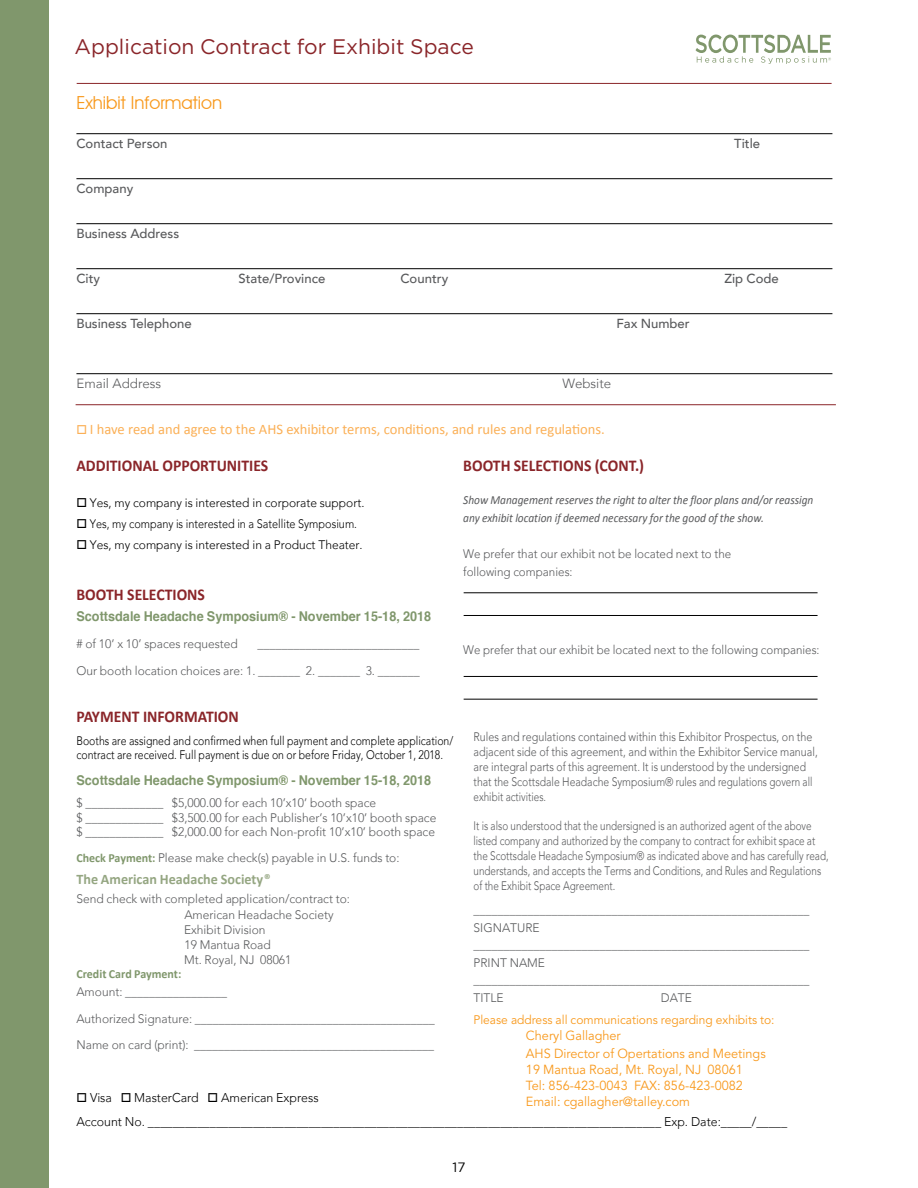
<style>
.page{position:relative;width:918px;height:1188px;background:#fff}
.page>*{position:absolute;margin:0;border:0;box-sizing:border-box;transform-origin:0 0}
.t1{font:21px "Gotham";color:#8a2529}
.t2{font:18px "Avant Garde IT Cby BT";color:#f8991d}
.t3{font:700 16.5px "Calibri";color:#8a2529;scale:.95 1}
.t4{font:14.55px "Calibri";color:#fbb057}
.t5{font:700 14.55px "Calibri";color:#95a682}
.t6{font:700 13.5px "Helvetica";color:#80976c;scale:.94 1}
.t7{font:13.5px "Gotham";color:#000}
.t8{font:300 13.35px "Avenir";color:#58595b}
.t9{font:13.05px/16px "Avenir";color:#f8991d}
.t10{font:500 13.05px "Avenir";color:#58595b}
.t11{font:300 12.75px/24px "Avenir";color:#000}
.t12{font:300 12.3px/17.4px "Avenir";color:#58595b}
.t13{font:300 12.3px/14.9px "Avenir";color:#58595b;scale:.8 1}
.t14{font:300 12.3px/14.9px "Avenir";color:#58595b;scale:.87 1}
.t15{font:300 12.3px/14.9px "Avenir";color:#000;scale:.85 1}
.t16{font:italic 12.3px/18px "Calibri";color:#58595b;scale:.92 1}
.t17{font:300 12.3px "Avenir";color:#000}
.t18{font:300 12.3px/18px "Avenir";color:#58595b;scale:.94 1}
.t19{font:300 12.3px "Avenir";color:#58595b;scale:.93 1}
.t20{font:12.3px "Avenir";color:#f8991d}
.t21{font:300 12.3px "Avenir";color:#000;scale:.88 1}
.t22{font:700 12.3px "Calibri";color:#80976c}
.s1{font-family:"Calibri";font-weight:700;color:#80976c}
.s2{font-size:13.05px}
</style>
<div class="page">
<div style="left:0;top:0;width:49px;height:1188px;background:#80976c"></div>
<svg style="left:696px;top:35px;width:135px;height:29px"></svg>
<hr style="left:77px;top:83px;width:755px;height:1px;background:#8a2529">
<hr style="left:464px;top:592px;width:354px;height:1px;background:#000">
<hr style="left:464px;top:615px;width:354px;height:1px;background:#000">
<hr style="left:464px;top:676px;width:354px;height:1px;background:#000">
<hr style="left:464px;top:699px;width:354px;height:1px;background:#000">
<hr style="left:76px;top:133px;width:756px;height:1px;background:#000">
<hr style="left:76px;top:178px;width:756px;height:1px;background:#000">
<hr style="left:76px;top:223px;width:756px;height:1px;background:#000">
<hr style="left:76px;top:268px;width:756px;height:1px;background:#000">
<hr style="left:76px;top:313px;width:756px;height:1px;background:#000">
<hr style="left:76px;top:373px;width:756px;height:1px;background:#000">
<hr style="left:76px;top:404px;width:760px;height:1px;background:#8a2529">
<h1 class="t1" style="left:75px;top:35px;width:401px">Application Contract for Exhibit Space</h1>
<h2 class="t2" style="left:76px;top:91px;width:147px">Exhibit Information</h2>
<p class="t10" style="left:76px;top:132px;width:93px">Contact Person</p>
<p class="t10" style="left:734px;top:132px;width:27px">Title</p>
<p class="t10" style="left:76px;top:177px;width:58px">Company</p>
<p class="t10" style="left:76px;top:222px;width:104px">Business Address</p>
<p class="t10" style="left:76px;top:267px;width:25px">City</p>
<p class="t10" style="left:238px;top:267px;width:88px">State/Province</p>
<p class="t10" style="left:400px;top:267px;width:49px">Country</p>
<p class="t10" style="left:724px;top:267px;width:56px">Zip Code</p>
<p class="t10" style="left:76px;top:312px;width:117px">Business Telephone</p>
<p class="t10" style="left:616px;top:312px;width:75px">Fax Number</p>
<p class="t8" style="left:76px;top:375px;width:86px">Email Address</p>
<p class="t8" style="left:562px;top:375px;width:50px">Website</p>
<p class="t4" style="left:76px;top:420px;width:530px">□ I have read and agree to the AHS exhibitor terms, conditions, and rules and regulations.</p>
<h3 class="t3" style="left:76px;top:455px;width:203px">ADDITIONAL OPPORTUNITIES</h3>
<p class="t17" style="left:76px;top:496px;width:290px">□ Yes, my company is interested in corporate support.</p>
<p class="t21" style="left:76px;top:517px;width:320px">□ Yes, my company is interested in a Satellite Symposium.</p>
<p class="t17" style="left:76px;top:538px;width:288px">□ Yes, my company is interested in a Product Theater.</p>
<h3 class="t3" style="left:76px;top:584px;width:137px">BOOTH SELECTIONS</h3>
<p class="t6" style="left:76px;top:605px;width:379px">Scottsdale Headache Symposium® - November 15-18, 2018</p>
<p class="t12" style="left:76px;top:635px;width:163px"># of 10’ x 10’ spaces requested</p>
<p class="t12" style="left:76px;top:630px;width:345px;line-height:27px;text-align:right">___________________________<br>Our booth location choices are: 1. _______ 2. _______ 3. _______</p>
<h3 class="t3" style="left:463px;top:455px;width:192px">BOOTH SELECTIONS (CONT.)</h3>
<p class="t16" style="left:463px;top:491px;width:382px">Show Management reserves the right to alter the floor plans and/or reassign any exhibit location if deemed necessary for the good of the show.</p>
<p class="t18" style="left:463px;top:545px;width:287px">We prefer that our exhibit not be located next to the following companies:</p>
<p class="t19" style="left:463px;top:643px;width:385px">We prefer that our exhibit be located next to the following companies:</p>
<h3 class="t3" style="left:76px;top:706px;width:173px">PAYMENT INFORMATION</h3>
<p class="t15" style="left:76px;top:733px;width:445px">Booths are assigned and confirmed when full payment and complete application/ contract are received. Full payment is due on or before Friday, October 1, 2018.</p>
<p class="t6" style="left:76px;top:769px;width:379px">Scottsdale Headache Symposium® - November 15-18, 2018</p>
<p class="t12" style="left:76px;top:795px;width:361px;line-height:14.9px">$ _____________ $5,000.00 for each 10’x10’ booth space<br>$ _____________ $3,500.00 for each Publisher’s 10’x10’ booth space $ _____________ $2,000.00 for each Non-profit 10’x10’ booth space</p>
<p class="t12" style="left:76px;top:849px;width:325px"><span class="s1">Check Payment:</span> Please make check(s) payable in U.S. funds to:</p>
<p class="t5" style="left:76px;top:870px;width:196px">The American Headache Society<span class="s2">®</span></p>
<p class="t12" style="left:184px;top:891px;width:167px;line-height:16px;text-indent:-108px">Send check with completed application/contract to:<br>American Headache Society</p>
<p class="t12" style="left:184px;top:922px;width:109px;line-height:14.9px">Exhibit Division<br>19 Mantua Road<br>Mt. Royal, NJ 08061</p>
<p class="t22" style="left:76px;top:966px;width:106px">Credit Card Payment:</p>
<p class="t12" style="left:76px;top:979px;width:360px;line-height:26.2px">Amount: _________________<br>Authorized Signature: ________________________________________<br>Name on card (print): ________________________________________</p>
<p class="t14" style="left:474px;top:729px;width:397px">Rules and regulations contained within this Exhibitor Prospectus, on the adjacent side of this agreement, and within the Exhibitor Service manual, are integral parts of this agreement. It is understood by the undersigned that the Scottsdale Headache Symposium® rules and regulations govern all exhibit activities.</p>
<p class="t13" style="left:474px;top:819px;width:445px">It is also understood that the undersigned is an authorized agent of the above listed company and authorized by the company to contract for exhibit space at the Scottsdale Headache Symposium® as indicated above and has carefully read, understands, and accepts the Terms and Conditions, and Rules and Regulations of the Exhibit Space Agreement.</p>
<p class="t12" style="left:474px;top:901px;width:338px">________________________________________________________ SIGNATURE ________________________________________________________ PRINT NAME ________________________________________________________ TITLE</p>
<p class="t12" style="left:661px;top:989px;width:33px">DATE</p>
<p class="t20" style="left:474px;top:1012px;width:303px">Please address all communications regarding exhibits to:</p>
<p class="t9" style="left:526px;top:1026px;width:241px;line-height:18px">Cheryl Gallagher<br>AHS Director of Opertations and Meetings</p>
<p class="t9" style="left:526px;top:1061px;width:219px;text-align:justify">19 Mantua Road, Mt. Royal, NJ 08061<br>Tel: 856-423-0043 FAX: 856-423-0082<br>Email: cgallagher@talley.com</p>
<p class="t11" style="left:76px;top:1085px;width:712px">□ Visa □ MasterCard □ American Express<br>Account No. ___________________________________________________________________________________ Exp. Date:_____/_____</p>
<p class="t7" style="left:453px;top:1159px;width:14px">17</p>
</div>
